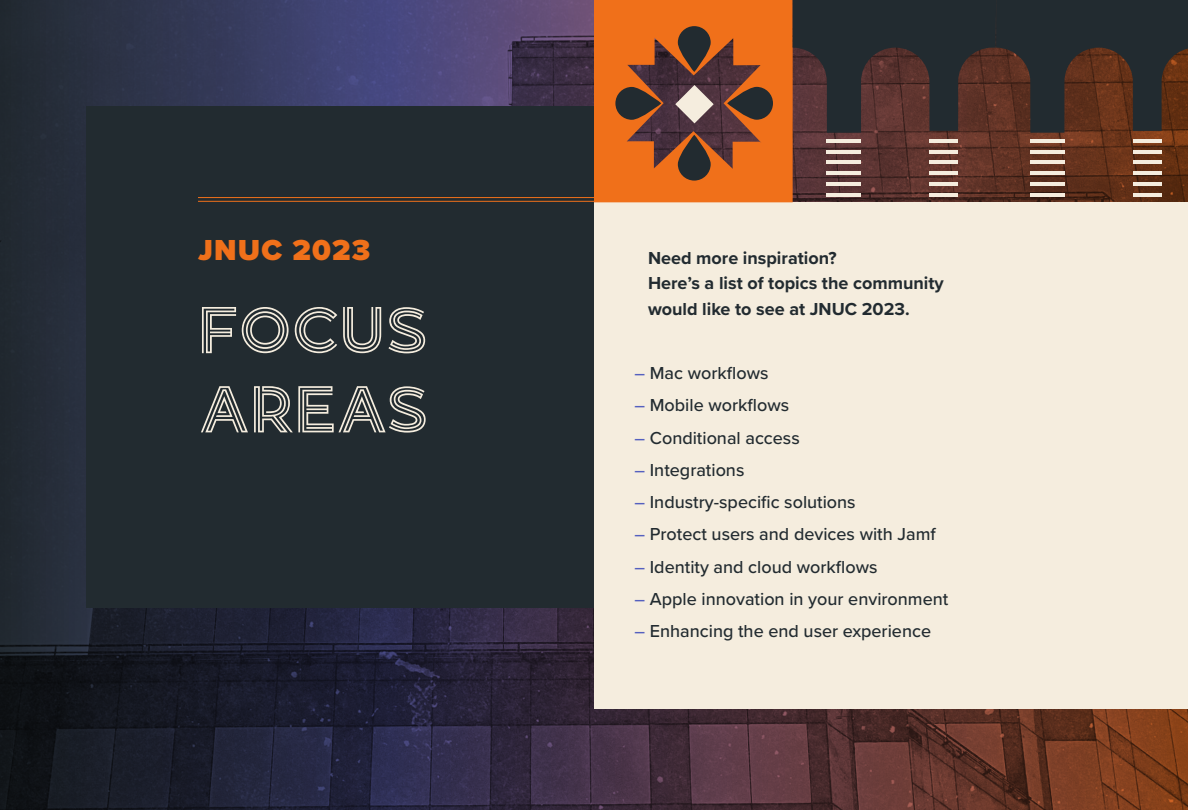
<style>
.page{position:relative;width:1188px;height:810px;background:#fff}
.page>*{position:absolute;margin:0;border:0;box-sizing:border-box;transform-origin:0 0}
.t1{font:66px/79.2px "Retrolight";color:#f5edde}
.t2{font:900 30px "Proxima Nova";letter-spacing:.04em;color:#f0701a}
.t3{font:500 18px "Proxima Nova";color:#222b30}
.t4{font:700 18px/25.5px "Proxima Nova";color:#222b30}
.s1{color:#5460bf}
</style>
<div class="page">
<img style="left:0;top:0;width:1188px;height:810px">
<div style="left:594px;top:202px;width:594px;height:507px;background:#f5edde"></div>
<svg style="left:594px;top:0;width:199px;height:202px;fill:#f0701a"></svg>
<svg style="left:678px;top:26px;width:33px;height:46px"></svg>
<svg style="left:615px;top:87px;width:46px;height:33px"></svg>
<svg style="left:678px;top:135px;width:33px;height:46px"></svg>
<svg style="left:727px;top:87px;width:46px;height:33px"></svg>
<svg style="left:675px;top:85px;width:39px;height:38px"></svg>
<hr style="left:827px;top:194px;width:34px;height:3px;background:#f5edde">
<hr style="left:827px;top:171px;width:34px;height:4px;background:#f5edde">
<hr style="left:827px;top:183px;width:34px;height:3px;background:#f5edde">
<hr style="left:929px;top:194px;width:29px;height:3px;background:#f5edde">
<hr style="left:929px;top:183px;width:29px;height:3px;background:#f5edde">
<hr style="left:929px;top:171px;width:29px;height:4px;background:#f5edde">
<hr style="left:827px;top:160px;width:34px;height:4px;background:#f5edde">
<hr style="left:929px;top:160px;width:29px;height:4px;background:#f5edde">
<hr style="left:827px;top:150px;width:34px;height:3px;background:#f5edde">
<hr style="left:827px;top:139px;width:34px;height:3px;background:#f5edde">
<hr style="left:929px;top:150px;width:29px;height:3px;background:#f5edde">
<hr style="left:929px;top:139px;width:29px;height:3px;background:#f5edde">
<svg style="left:793px;top:0;width:395px;height:133px"></svg>
<hr style="left:1030px;top:194px;width:34px;height:3px;background:#f5edde">
<hr style="left:1030px;top:171px;width:34px;height:4px;background:#f5edde">
<hr style="left:1030px;top:183px;width:34px;height:3px;background:#f5edde">
<hr style="left:1133px;top:194px;width:29px;height:3px;background:#f5edde">
<hr style="left:1133px;top:183px;width:29px;height:3px;background:#f5edde">
<hr style="left:1133px;top:171px;width:29px;height:4px;background:#f5edde">
<hr style="left:1030px;top:160px;width:34px;height:4px;background:#f5edde">
<hr style="left:1133px;top:160px;width:29px;height:4px;background:#f5edde">
<hr style="left:1030px;top:150px;width:34px;height:3px;background:#f5edde">
<hr style="left:1030px;top:139px;width:34px;height:3px;background:#f5edde">
<hr style="left:1133px;top:150px;width:29px;height:3px;background:#f5edde">
<hr style="left:1133px;top:139px;width:29px;height:3px;background:#f5edde">
<div style="left:86px;top:106px;width:508px;height:502px;background:#222b30"></div>
<hr style="left:198px;top:197px;width:446px;height:1px;background:#f0701a">
<hr style="left:198px;top:201px;width:446px;height:1px;background:#f0701a">
<h2 class="t2" style="left:198px;top:228px;width:174px">JNUC 2023</h2>
<h1 class="t1" style="left:198px;top:288px;width:232px">FOCUS<br>AREAS</h1>
<p class="t4" style="left:648px;top:245px;width:297px">Need more inspiration?<br>Here’s a list of topics the community would like to see at JNUC 2023.</p>
<p class="t3" style="left:634px;top:360px;width:136px"><span class="s1">–</span> Mac workflows</p>
<p class="t3" style="left:634px;top:392px;width:156px"><span class="s1">–</span> Mobile workflows</p>
<p class="t3" style="left:634px;top:424px;width:167px"><span class="s1">–</span> Conditional access</p>
<p class="t3" style="left:634px;top:457px;width:111px"><span class="s1">–</span> Integrations</p>
<p class="t3" style="left:634px;top:489px;width:223px"><span class="s1">–</span> Industry-specific solutions</p>
<p class="t3" style="left:634px;top:521px;width:303px"><span class="s1">–</span> Protect users and devices with Jamf</p>
<p class="t3" style="left:634px;top:553px;width:245px"><span class="s1">–</span> Identity and cloud workflows</p>
<p class="t3" style="left:634px;top:586px;width:315px"><span class="s1">–</span> Apple innovation in your environment</p>
<p class="t3" style="left:634px;top:618px;width:298px"><span class="s1">–</span> Enhancing the end user experience</p>
</div>
